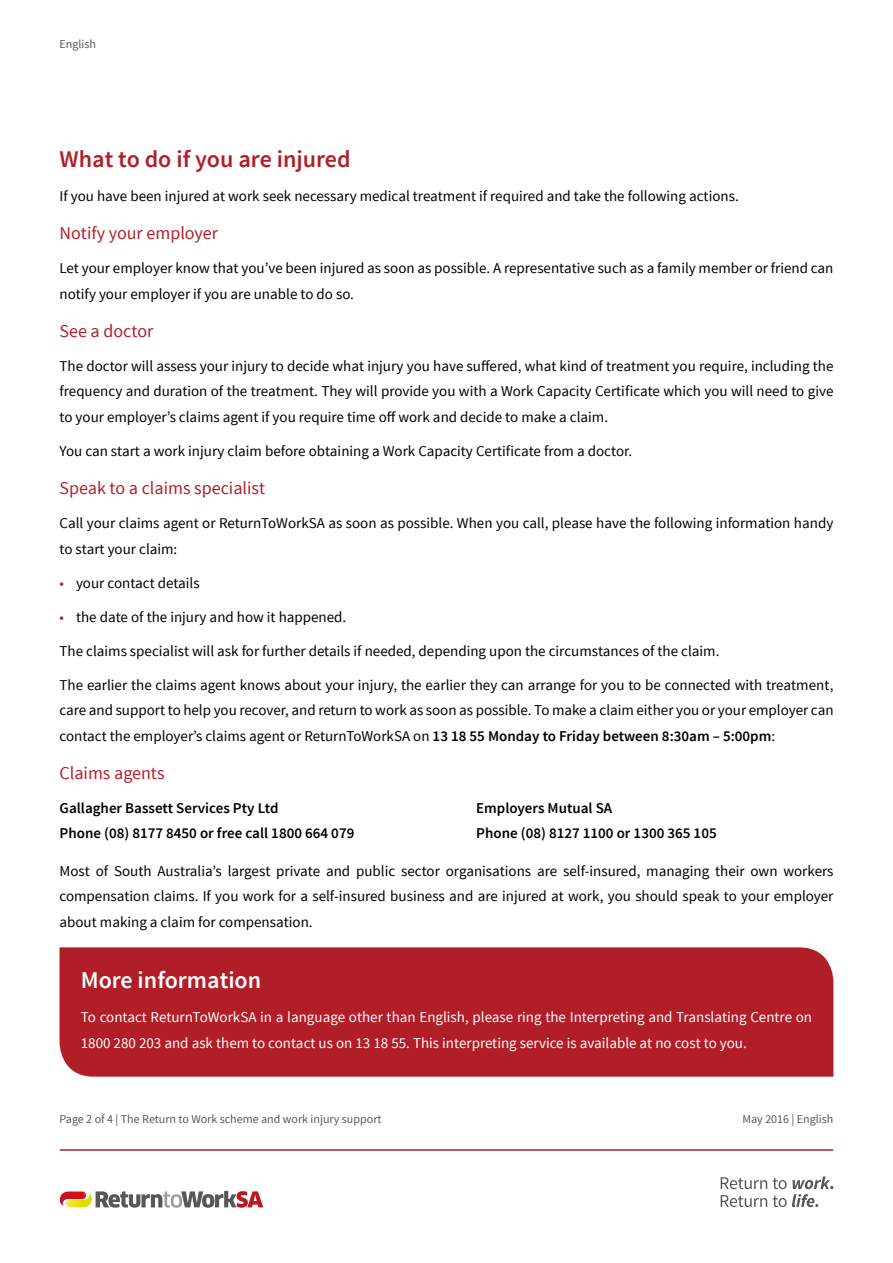
<style>
.page{position:relative;width:893px;height:1263px;background:#fff}
.page>*{position:absolute;margin:0;border:0;box-sizing:border-box;transform-origin:0 0}
.t1{font:600 24px "Source Sans Pro";color:#b21e28}
.t2{font:600 24px "Source Sans Pro";color:#fff}
.t3{font:18px "Source Sans Pro";color:#b21e28}
.t4{font:15px/25.5px "Source Sans Pro";color:#000;text-align:justify}
.t5{font:15px/25.5px "Source Sans Pro";color:#fff}
.t6{font:600 15px/25.5px "Source Sans Pro";color:#000}
.t7{font:12px "Source Sans Pro";color:#575756}
.s1{color:#b21e28}
.s2{font-weight:600}
</style>
<div class="page">
<hr style="left:60px;top:1149px;width:773px;height:2px;background:#b21e28">
<svg style="left:721px;top:1176px;width:112px;height:31px"></svg>
<svg style="left:60px;top:1191px;width:203px;height:17px"></svg>
<div style="left:60px;top:947px;width:773px;height:130px;background:#b21e28"></div>
<p class="t7" style="left:60px;top:39px;width:38px">English</p>
<h1 class="t1" style="left:60px;top:149px;width:293px">What to do if you are injured</h1>
<p class="t4" style="left:60px;top:184px;width:681px">If you have been injured at work seek necessary medical treatment if required and take the following actions.</p>
<p class="t3" style="left:60px;top:226px;width:160px">Notify your employer</p>
<p class="t4" style="left:60px;top:256px;width:775px">Let your employer know that you’ve been injured as soon as possible. A representative such as a family member or friend can notify your employer if you are unable to do so.</p>
<p class="t3" style="left:60px;top:323px;width:95px">See a doctor</p>
<p class="t4" style="left:60px;top:353px;width:775px">The doctor will assess your injury to decide what injury you have suffered, what kind of treatment you require, including the frequency and duration of the treatment. They will provide you with a Work Capacity Certificate which you will need to give to your employer’s claims agent if you require time off work and decide to make a claim.</p>
<p class="t4" style="left:60px;top:438px;width:574px">You can start a work injury claim before obtaining a Work Capacity Certificate from a doctor.</p>
<p class="t3" style="left:60px;top:481px;width:207px">Speak to a claims specialist</p>
<p class="t4" style="left:60px;top:512px;width:775px">Call your claims agent or ReturnToWorkSA as soon as possible. When you call, please have the following information handy to start your claim:</p>
<p class="t4" style="left:60px;top:571px;width:142px"><span class="s1">•</span> your contact details</p>
<p class="t4" style="left:60px;top:605px;width:288px"><span class="s1">•</span> the date of the injury and how it happened.</p>
<p class="t4" style="left:60px;top:639px;width:661px">The claims specialist will ask for further details if needed, depending upon the circumstances of the claim.</p>
<p class="t4" style="left:60px;top:673px;width:775px">The earlier the claims agent knows about your injury, the earlier they can arrange for you to be connected with treatment, care and support to help you recover, and return to work as soon as possible. To make a claim either you or your employer can contact the employer’s claims agent or ReturnToWorkSA on <span class="s2">13 18 55 Monday to Friday between 8:30am – 5:00pm</span>:</p>
<p class="t3" style="left:60px;top:765px;width:107px">Claims agents</p>
<p class="t6" style="left:60px;top:796px;width:296px">Gallagher Bassett Services Pty Ltd<br>Phone (08) 8177 8450 or free call 1800 664 079</p>
<p class="t6" style="left:476px;top:796px;width:242px">Employers Mutual SA<br>Phone (08) 8127 1100 or 1300 365 105</p>
<p class="t4" style="left:60px;top:858px;width:775px">Most of South Australia’s largest private and public sector organisations are self-insured, managing their own workers compensation claims. If you work for a self-insured business and are injured at work, you should speak to your employer about making a claim for compensation.</p>
<h1 class="t2" style="left:81px;top:970px;width:182px">More information</h1>
<p class="t5" style="left:81px;top:1005px;width:733px">To contact ReturnToWorkSA in a language other than English, please ring the Interpreting and Translating Centre on<br>1800 280 203 and ask them to contact us on 13 18 55. This interpreting service is available at no cost to you.</p>
<p class="t7" style="left:60px;top:1114px;width:324px">Page 2 of 4 | The Return to Work scheme and work injury support</p>
<p class="t7" style="left:742px;top:1114px;width:92px">May 2016 | English</p>
</div>
